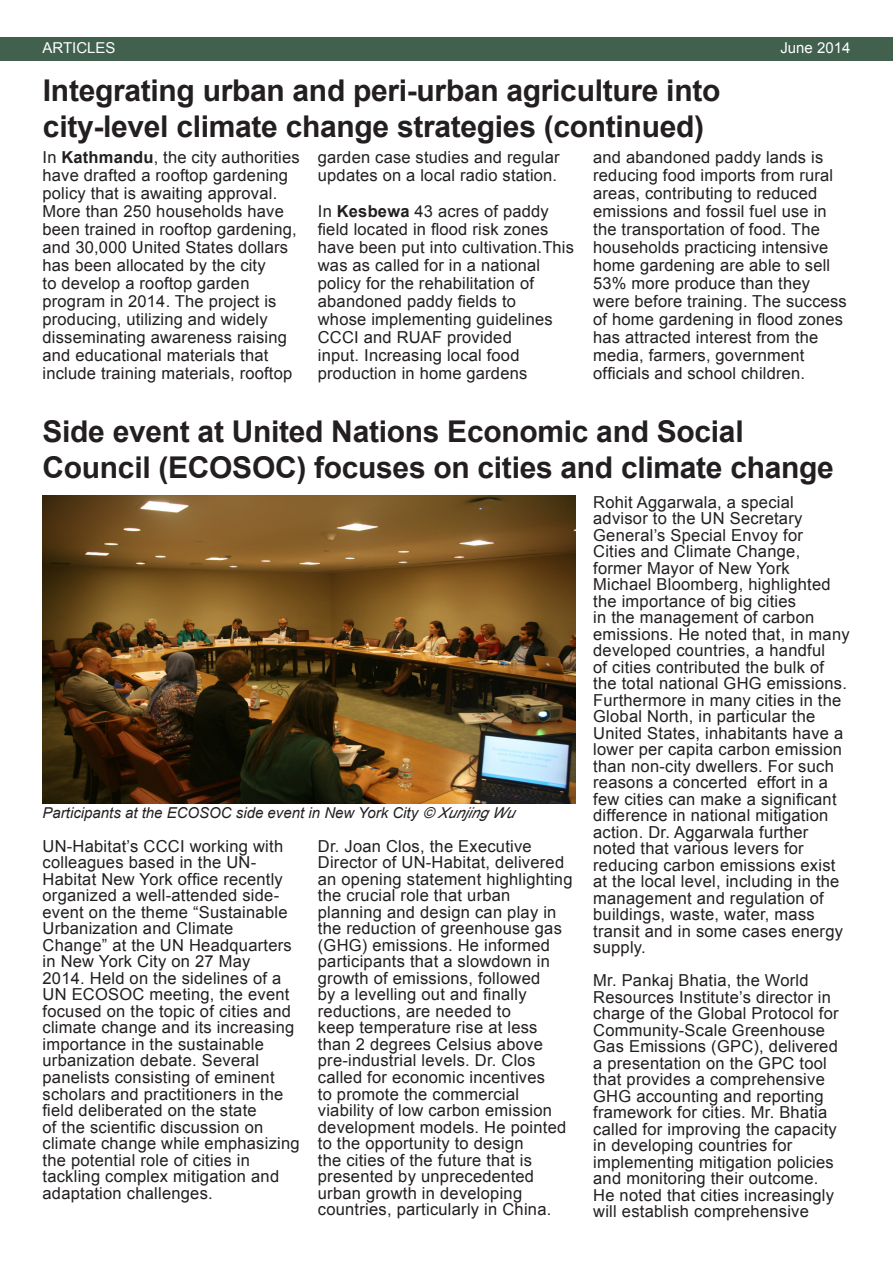
<style>
.page{position:relative;width:893px;height:1263px;background:#fff}
.page>*{position:absolute;margin:0;border:0;box-sizing:border-box;transform-origin:0 0}
.t1{font:700 30px/36.2px "Arial";letter-spacing:-.01em;color:#231f20}
.t2{font:16.5px/16.5px "Arial";letter-spacing:.015em;color:#231f20}
.t3{font:italic 15px "Arial";color:#231f20}
.t4{font:15px "Arial";color:#fff}
.s1{font-weight:700}
</style>
<div class="page">
<div style="left:0;top:38px;width:893px;height:23px;background:#41604e"></div>
<img style="left:43px;top:496px;width:532px;height:308px">
<p class="t4" style="left:43px;top:38px;width:75px">ARTICLES</p>
<p class="t4" style="left:780px;top:38px;width:72px">June 2014</p>
<p class="t1" style="left:43px;top:73px;width:679px">Integrating urban and peri-urban agriculture into</p>
<p class="t1" style="left:43px;top:109px;width:663px">city-level climate change strategies (continued)</p>
<p class="t2" style="left:43px;top:149px;width:259px;line-height:18px">In <span class="s1">Kathmandu</span>, the city authorities have drafted a rooftop gardening policy that is awaiting approval.<br>More than 250 households have been trained in rooftop gardening, and 30,000 United States dollars has been allocated by the city<br>to develop a rooftop garden program in 2014. The project is producing, utilizing and widely disseminating awareness raising and educational materials that include training materials, rooftop</p>
<p class="t2" style="left:318px;top:149px;width:243px;line-height:18px">garden case studies and regular updates on a local radio station.</p>
<p class="t2" style="left:593px;top:149px;width:255px;line-height:18px">and abandoned paddy lands is reducing food imports from rural areas, contributing to reduced emissions and fossil fuel use in the transportation of food. The households practicing intensive home gardening are able to sell<br>53% more produce than they were before training. The success of home gardening in flood zones has attracted interest from the media, farmers, government officials and school children.</p>
<p class="t2" style="left:318px;top:203px;width:258px;line-height:18px">In <span class="s1">Kesbewa</span> 43 acres of paddy field located in flood risk zones have been put into cultivation.This was as called for in a national policy for the rehabilitation of abandoned paddy fields to<br>whose implementing guidelines<br>CCCI and RUAF provided<br>input. Increasing local food production in home gardens</p>
<p class="t1" style="left:43px;top:414px;width:793px">Side event at United Nations Economic and Social<br>Council (ECOSOC) focuses on cities and climate change</p>
<p class="t3" style="left:43px;top:803px;width:479px">Participants at the ECOSOC side event in New York City © XunjingWu</p>
<p class="t2" style="left:43px;top:838px;width:259px">UN-Habitat’s CCCI working with colleagues based in the UN-<br>Habitat New York office recently organized a well-attended side&shy;event on the theme “Sustainable<br>Urbanization and Climate<br>Change” at the UN Headquarters in New York City on 27 May<br>2014. Held on the sidelines of a<br>UN ECOSOC meeting, the event focused on the topic of cities and climate change and its increasing importance in the sustainable urbanization debate. Several panelists consisting of eminent scholars and practitioners in the field deliberated on the state<br>of the scientific discussion on climate change while emphasizing the potential role of cities in tackling complex mitigation and adaptation challenges.</p>
<p class="t2" style="left:318px;top:838px;width:256px">Dr. Joan Clos, the Executive<br>Director of UN-Habitat, delivered an opening statement highlighting the crucial role that urban planning and design can play in the reduction of greenhouse gas (GHG) emissions. He informed participants that a slowdown in growth of emissions, followed<br>by a levelling out and finally reductions, are needed to<br>keep temperature rise at less than 2 degrees Celsius above pre-industrial levels. Dr. Clos called for economic incentives<br>to promote the commercial viability of low carbon emission development models. He pointed to the opportunity to design<br>the cities of the future that is presented by unprecedented urban growth in developing countries, particularly in China.</p>
<p class="t2" style="left:593px;top:494px;width:258px">Rohit Aggarwala, a special advisor to the UN Secretary<br>General’s Special Envoy for<br>Cities and Climate Change, former Mayor of New York<br>Michael Bloomberg, highlighted the importance of big cities<br>in the management of carbon emissions. He noted that, in many developed countries, a handful<br>of cities contributed the bulk of the total national GHG emissions.<br>Furthermore in many cities in the<br>Global North, in particular the<br>United States, inhabitants have a lower per capita carbon emission than non-city dwellers. For such reasons a concerted effort in a few cities can make a significant difference in national mitigation action. Dr. Aggarwala further noted that various levers for reducing carbon emissions exist at the local level, including in the management and regulation of buildings, waste, water, mass transit and in some cases energy supply.</p>
<p class="t2" style="left:593px;top:972px;width:247px">Mr. Pankaj Bhatia, the World<br>Resources Institute’s director in charge of the Global Protocol for<br>Community-Scale Greenhouse<br>Gas Emissions (GPC), delivered a presentation on the GPC tool that provides a comprehensive<br>GHG accounting and reporting framework for cities. Mr. Bhatia called for improving the capacity in developing countries for implementing mitigation policies and monitoring their outcome.<br>He noted that cities increasingly will establish comprehensive</p>
</div>
